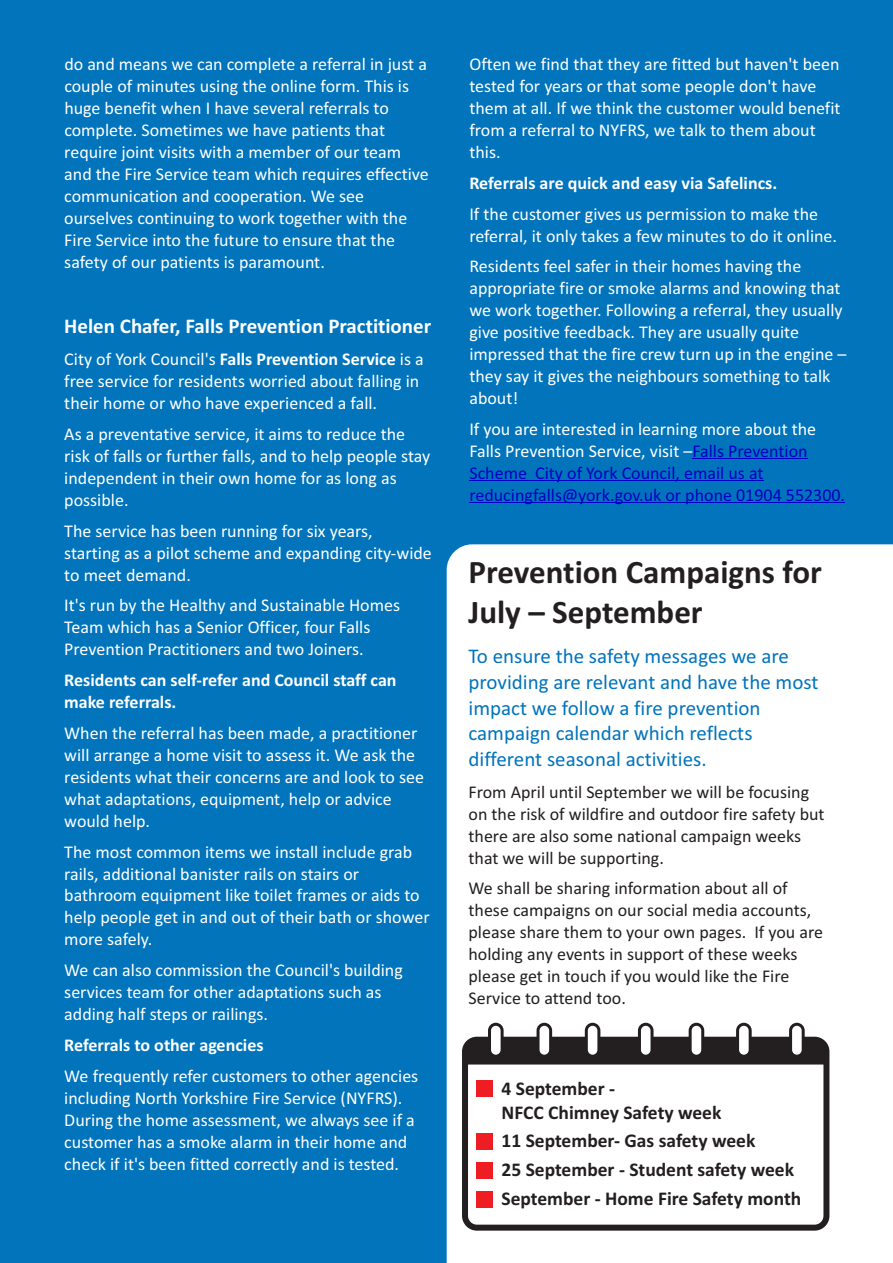
<style>
.page{position:relative;width:893px;height:1263px;background:#0174bc}
.page>*{position:absolute;margin:0;border:0;box-sizing:border-box;transform-origin:0 0}
.t1{font:700 33px/40.3px "Calibri";color:#231f20}
.t2{font:21px/25.7px "Calibri";color:#0174bc}
.t3{font:700 21px "Calibri";color:#fff}
.t4{font:700 19.5px/28.5px "Calibri";color:#231f20}
.t5{font:18px/21.9px "Calibri";color:#fff}
.t6{font:18px/21.9px "Calibri";color:#231f20}
.t7{font:18px/21.9px "Calibri";color:#0000c4}
.t8{font:700 18px/21.9px "Calibri";color:#fff}
.s1{font-weight:700}
.s2{color:#fff}
</style>
<div class="page">
<hr style="left:692px;top:458px;width:116px;height:1px;background:#0000c4">
<hr style="left:469px;top:480px;width:294px;height:1px;background:#0000c4">
<hr style="left:469px;top:502px;width:376px;height:1px;background:#0000c4">
<div style="left:447px;top:544px;width:446px;height:719px;background:#fff"></div>
<div style="left:462px;top:1037px;width:367px;height:193px;border:6px solid #231f20;border-radius:12px"></div>
<div style="left:465px;top:1040px;width:361px;height:24px;background:#231f20"></div>
<div style="left:488px;top:1023px;width:16px;height:35px;background:#fff;border:3px solid #231f20;border-radius:6px"></div>
<div style="left:789px;top:1023px;width:16px;height:35px;background:#fff;border:3px solid #231f20;border-radius:6px"></div>
<div style="left:638px;top:1023px;width:15px;height:35px;background:#fff;border:3px solid #231f20;border-radius:6px"></div>
<div style="left:585px;top:1023px;width:15px;height:35px;background:#fff;border:3px solid #231f20;border-radius:6px"></div>
<div style="left:536px;top:1023px;width:16px;height:35px;background:#fff;border:3px solid #231f20;border-radius:6px"></div>
<div style="left:736px;top:1023px;width:16px;height:35px;background:#fff;border:3px solid #231f20;border-radius:6px"></div>
<div style="left:689px;top:1023px;width:15px;height:35px;background:#fff;border:3px solid #231f20;border-radius:6px"></div>
<div style="left:476px;top:1080px;width:17px;height:17px;background:#ee1d23"></div>
<div style="left:476px;top:1134px;width:17px;height:16px;background:#ee1d23"></div>
<div style="left:476px;top:1162px;width:17px;height:17px;background:#ee1d23"></div>
<div style="left:476px;top:1191px;width:17px;height:17px;background:#ee1d23"></div>
<p class="t5" style="left:64px;top:55px;width:366px">do and means we can complete a referral in just a couple of minutes using the online form. This is huge benefit when I have several referrals to complete. Sometimes we have patients that require joint visits with a member of our team and the Fire Service team which requires effective communication and cooperation. We see ourselves continuing to work together with the Fire Service into the future to ensure that the safety of our patients is paramount.</p>
<p class="t3" style="left:64px;top:318px;width:368px">Helen Chafer, Falls Prevention Practitioner</p>
<p class="t5" style="left:64px;top:350px;width:361px">City of York Council's <span class="s1">Falls Prevention Service</span> is a free service for residents worried about falling in their home or who have experienced a fall.</p>
<p class="t5" style="left:64px;top:425px;width:368px">As a preventative service, it aims to reduce the risk of falls or further falls, and to help people stay independent in their own home for as long as possible.</p>
<p class="t5" style="left:64px;top:521px;width:369px">The service has been running for six years, starting as a pilot scheme and expanding city-wide to meet demand.</p>
<p class="t5" style="left:64px;top:596px;width:337px">It's run by the Healthy and Sustainable Homes<br>Team which has a Senior Officer, four Falls<br>Prevention Practitioners and two Joiners.</p>
<p class="t8" style="left:64px;top:671px;width:334px">Residents can self-refer and Council staff can make referrals.</p>
<p class="t5" style="left:64px;top:723px;width:361px">When the referral has been made, a practitioner will arrange a home visit to assess it. We ask the residents what their concerns are and look to see what adaptations, equipment, help or advice would help.</p>
<p class="t5" style="left:64px;top:842px;width:367px">The most common items we install include grab rails, additional banister rails on stairs or bathroom equipment like toilet frames or aids to help people get in and out of their bath or shower more safely.</p>
<p class="t5" style="left:64px;top:961px;width:340px">We can also commission the Council's building services team for other adaptations such as adding half steps or railings.</p>
<p class="t8" style="left:64px;top:1035px;width:201px">Referrals to other agencies</p>
<p class="t5" style="left:64px;top:1066px;width:356px">We frequently refer customers to other agencies including North Yorkshire Fire Service (NYFRS).<br>During the home assessment, we always see if a customer has a smoke alarm in their home and check if it's been fitted correctly and is tested.</p>
<p class="t5" style="left:469px;top:55px;width:373px">Often we find that they are fitted but haven't been tested for years or that some people don't have them at all. If we think the customer would benefit from a referral to NYFRS, we talk to them about this.</p>
<p class="t8" style="left:469px;top:173px;width:309px">Referrals are quick and easy via Safelincs.</p>
<p class="t5" style="left:469px;top:204px;width:369px">If the customer gives us permission to make the referral, it only takes a few minutes to do it online.</p>
<p class="t5" style="left:469px;top:257px;width:379px">Residents feel safer in their homes having the appropriate fire or smoke alarms and knowing that we work together. Following a referral, they usually give positive feedback. They are usually quite impressed that the fire crew turn up in the engine – they say it gives the neighbours something to talk about!</p>
<p class="t7" style="left:469px;top:419px;width:377px"><span class="s2">If you are interested in learning more about the Falls Prevention Service, visit –</span>Falls Prevention Scheme City of York Council, email us at reducingfalls@york.gov.uk or phone 01904 552300.</p>
<h1 class="t1" style="left:469px;top:554px;width:355px">Prevention Campaigns for<br>July – September</h1>
<p class="t2" style="left:469px;top:645px;width:351px">To ensure the safety messages we are providing are relevant and have the most impact we follow a fire prevention campaign calendar which reflects different seasonal activities.</p>
<p class="t6" style="left:468px;top:782px;width:358px">From April until September we will be focusing on the risk of wildfire and outdoor fire safety but there are also some national campaign weeks that we will be supporting.</p>
<p class="t6" style="left:468px;top:879px;width:356px">We shall be sharing information about all of these campaigns on our social media accounts, please share them to your own pages. If you are holding any events in support of these weeks please get in touch if you would like the Fire Service to attend too.</p>
<p class="t4" style="left:501px;top:1078px;width:221px;line-height:23.9px">4 September -<br>NFCC Chimney Safety week</p>
<p class="t4" style="left:501px;top:1128px;width:301px">11 September- Gas safety week<br>25 September - Student safety week<br>September - Home Fire Safety month</p>
</div>
